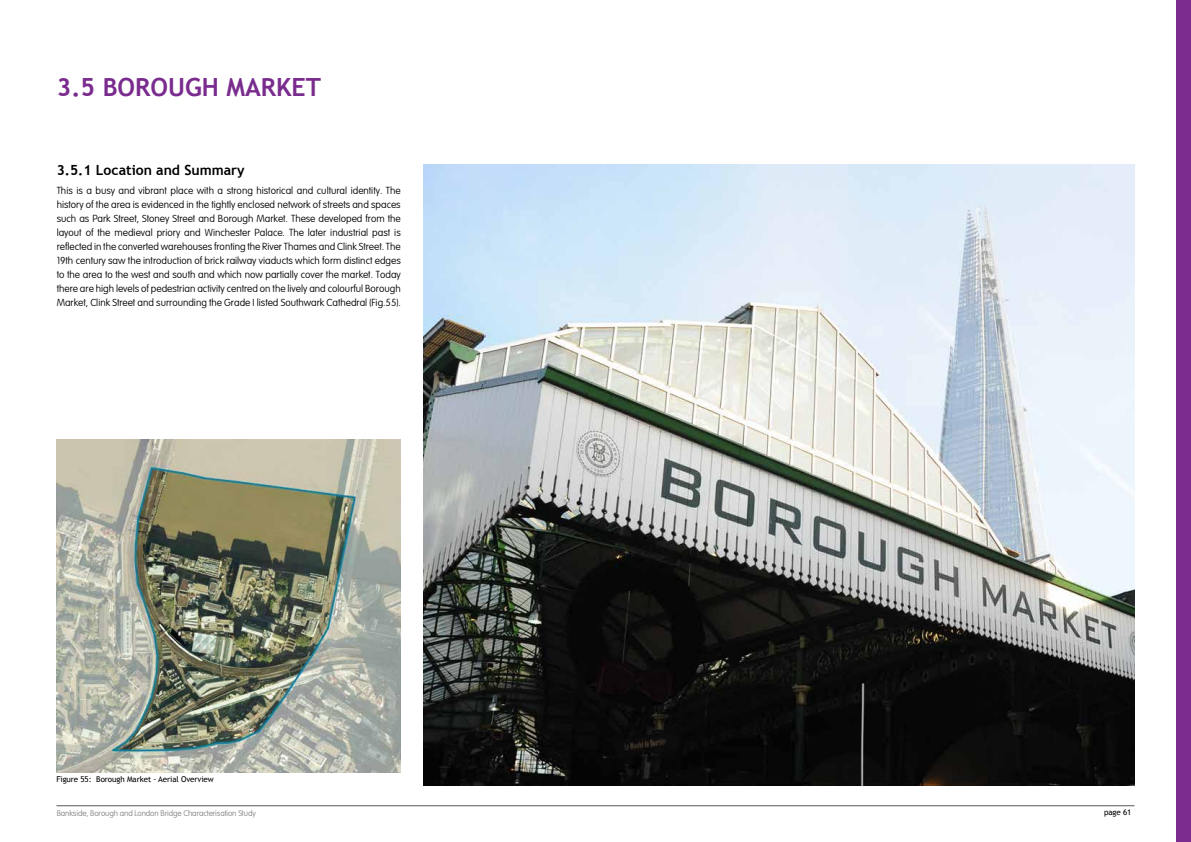
<style>
.page{position:relative;width:1191px;height:842px;background:#fff}
.page>*{position:absolute;margin:0;border:0;box-sizing:border-box;transform-origin:0 0}
.t1{font:700 25px "Trebuchet MS";color:#7a2c8e}
.t2{font:700 14px "Trebuchet MS";color:#000}
.t3{font:100 10px/14px "VAG Roundedthin";color:#000;text-align:justify}
.t4{font:100 8px "VAG Roundedthin";letter-spacing:-.01em;color:#808285}
.t5{font:8px "Trebuchet MS";letter-spacing:-.01em;color:#000}
</style>
<div class="page">
<div style="left:1176px;top:0;width:15px;height:842px;background:#7a2c8e"></div>
<hr style="left:57px;top:805px;width:1077px;height:1px;background:#808285">
<img style="left:423px;top:164px;width:711px;height:621px">
<img style="left:57px;top:439px;width:344px;height:334px">
<h1 class="t1" style="left:57px;top:72px;width:266px">3.5 BOROUGH MARKET</h1>
<h2 class="t2" style="left:57px;top:161px;width:189px">3.5.1 Location and Summary</h2>
<p class="t3" style="left:57px;top:184px;width:345px">This is a busy and vibrant place with a strong historical and cultural identity. The history of the area is evidenced in the tightly enclosed network of streets and spaces such as Park Street, Stoney Street and Borough Market. These developed from the layout of the medieval priory and Winchester Palace. The later industrial past is reflected in the converted warehouses fronting the River Thames and Clink Street. The 19th century saw the introduction of brick railway viaducts which form distinct edges to the area to the west and south and which now partially cover the market. Today there are high levels of pedestrian activity centred on the lively and colourful Borough Market, Clink Street and surrounding the Grade I listed Southwark Cathedral (Fig.55).</p>
<p class="t5" style="left:56px;top:774px;width:159px">Figure 55: Borough Market - Aerial Overview</p>
<p class="t4" style="left:57px;top:809px;width:201px">Bankside, Borough and London Bridge Characterisation Study</p>
<p class="t5" style="left:1104px;top:807px;width:29px">page 61</p>
</div>
